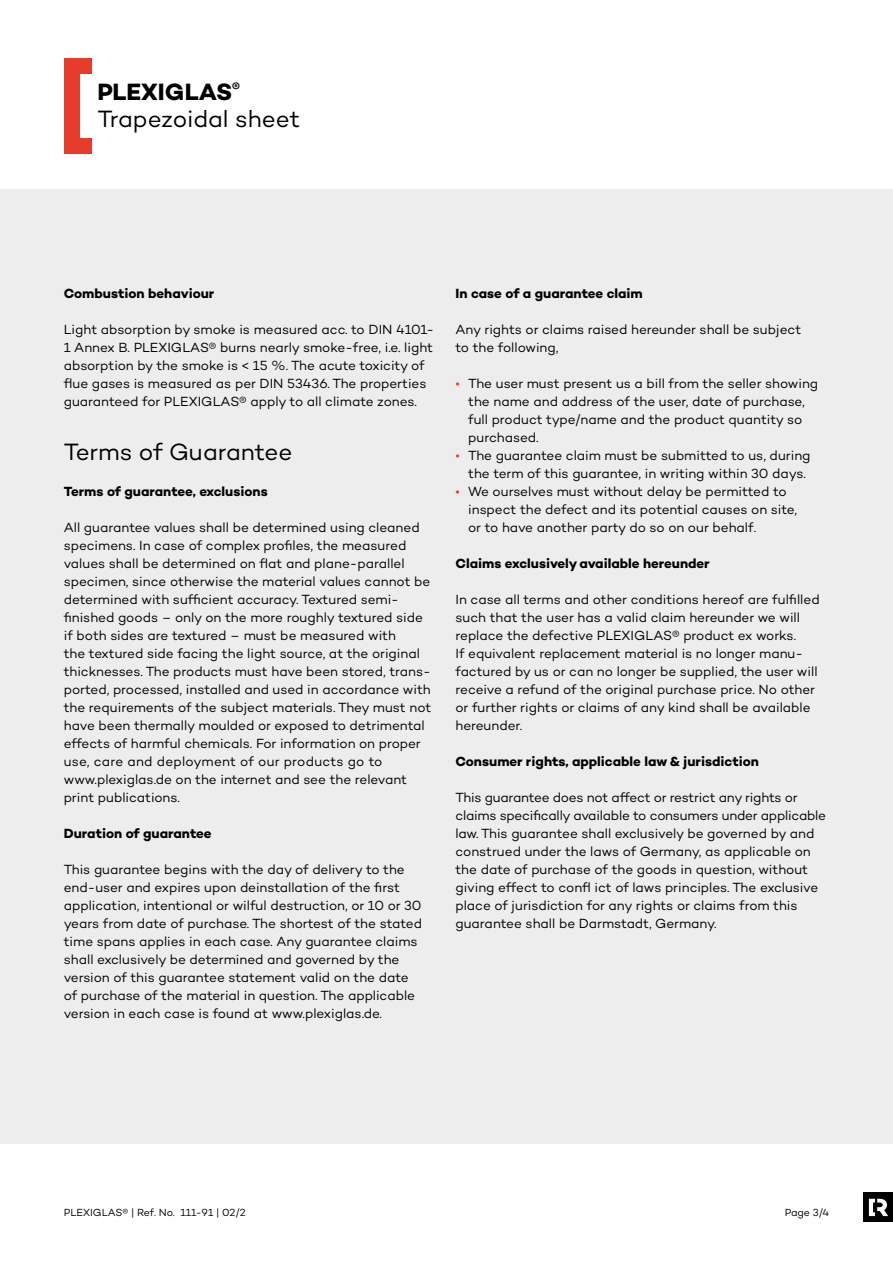
<style>
.page{position:relative;width:893px;height:1263px;background:#fff}
.page>*{position:absolute;margin:0;border:0;box-sizing:border-box;transform-origin:0 0}
.t1{font:24px/27px "Campton";letter-spacing:-.005em;color:#000}
.t2{font:13.5px/18px "Campton";letter-spacing:-.005em;color:#000}
.t3{font:700 13.5px "Campton";letter-spacing:-.005em;color:#000}
.t4{font:10.5px "Campton";color:#000}
.s1{font-weight:700}
.s2{color:#e73b2b}
</style>
<div class="page">
<div style="left:0;top:190px;width:893px;height:954px;background:#ededed"></div>
<div style="left:64px;top:58px;width:16px;height:96px;background:#e73b2b"></div>
<div style="left:80px;top:58px;width:12px;height:16px;background:#e73b2b"></div>
<div style="left:79px;top:138px;width:13px;height:16px;background:#e73b2b"></div>
<div style="left:863px;top:1192px;width:30px;height:30px;background:#000"></div>
<svg style="left:869px;top:1199px;width:19px;height:17px"></svg>
<h1 class="t1" style="left:97px;top:78px;width:204px"><span class="s1">PLEXIGLAS</span><sup>®<br></sup>Trapezoidal sheet</h1>
<p class="t3" style="left:64px;top:285px;width:152px">Combustion behaviour</p>
<p class="t2" style="left:64px;top:320px;width:372px">Light absorption by smoke is measured acc. to DIN 4101- 1 Annex B. PLEXIGLAS® burns nearly smoke-free, i.e. light absorption by the smoke is &lt; 15 %. The acute toxicity of flue gases is measured as per DIN 53436. The properties guaranteed for PLEXIGLAS® apply to all climate zones.</p>
<h1 class="t1" style="left:64px;top:438px;width:230px">Terms of Guarantee</h1>
<p class="t3" style="left:64px;top:483px;width:205px">Terms of guarantee, exclusions</p>
<p class="t2" style="left:64px;top:518px;width:369px">All guarantee values shall be determined using cleaned specimens. In case of complex profiles, the measured values shall be determined on flat and plane-parallel specimen, since otherwise the material values cannot be determined with sufficient accuracy. Textured semi&shy;finished goods – only on the more roughly textured side if both sides are textured – must be measured with<br>the textured side facing the light source, at the original thicknesses. The products must have been stored, trans&shy;ported, processed, installed and used in accordance with the requirements of the subject materials. They must not have been thermally moulded or exposed to detrimental effects of harmful chemicals. For information on proper use, care and deployment of our products go to www.plexiglas.de on the internet and see the relevant print publications.</p>
<p class="t3" style="left:64px;top:825px;width:149px">Duration of guarantee</p>
<p class="t2" style="left:64px;top:860px;width:360px">This guarantee begins with the day of delivery to the end-user and expires upon deinstallation of the first application, intentional or wilful destruction, or 10 or 30 years from date of purchase. The shortest of the stated time spans applies in each case. Any guarantee claims shall exclusively be determined and governed by the version of this guarantee statement valid on the date of purchase of the material in question. The applicable version in each case is found at www.plexiglas.de.</p>
<p class="t3" style="left:455px;top:284px;width:189px">In case of a guarantee claim</p>
<p class="t2" style="left:455px;top:320px;width:347px">Any rights or claims raised hereunder shall be subject to the following,</p>
<p class="t2" style="left:468px;top:374px;width:351px;text-indent:-13px"><span class="s2">•</span> The user must present us a bill from the seller showing the name and address of the user, date of purchase, full product type/name and the product quantity so purchased.</p>
<p class="t2" style="left:468px;top:446px;width:344px;text-indent:-13px"><span class="s2">•</span> The guarantee claim must be submitted to us, during the term of this guarantee, in writing within 30 days.</p>
<p class="t2" style="left:468px;top:482px;width:330px;text-indent:-13px"><span class="s2">•</span> We ourselves must without delay be permitted to inspect the defect and its potential causes on site, or to have another party do so on our behalf.</p>
<p class="t3" style="left:455px;top:554px;width:256px">Claims exclusively available hereunder</p>
<p class="t2" style="left:455px;top:590px;width:366px">In case all terms and other conditions hereof are fulfilled such that the user has a valid claim hereunder we will replace the defective PLEXIGLAS® product ex works.<br>If equivalent replacement material is no longer manu&shy;factured by us or can no longer be supplied, the user will receive a refund of the original purchase price. No other or further rights or claims of any kind shall be available hereunder.</p>
<p class="t3" style="left:455px;top:752px;width:305px">Consumer rights, applicable law &amp; jurisdiction</p>
<p class="t2" style="left:455px;top:788px;width:372px">This guarantee does not affect or restrict any rights or claims specifically available to consumers under applicable law. This guarantee shall exclusively be governed by and construed under the laws of Germany, as applicable on the date of purchase of the goods in question, without giving effect to confl ict of laws principles. The exclusive place of jurisdiction for any rights or claims from this guarantee shall be Darmstadt, Germany.</p>
<p class="t4" style="left:64px;top:1206px;width:183px">PLEXIGLAS® | Ref. No. 111-91 | 02/2</p>
<p class="t4" style="left:785px;top:1206px;width:46px">Page 3/4</p>
</div>
